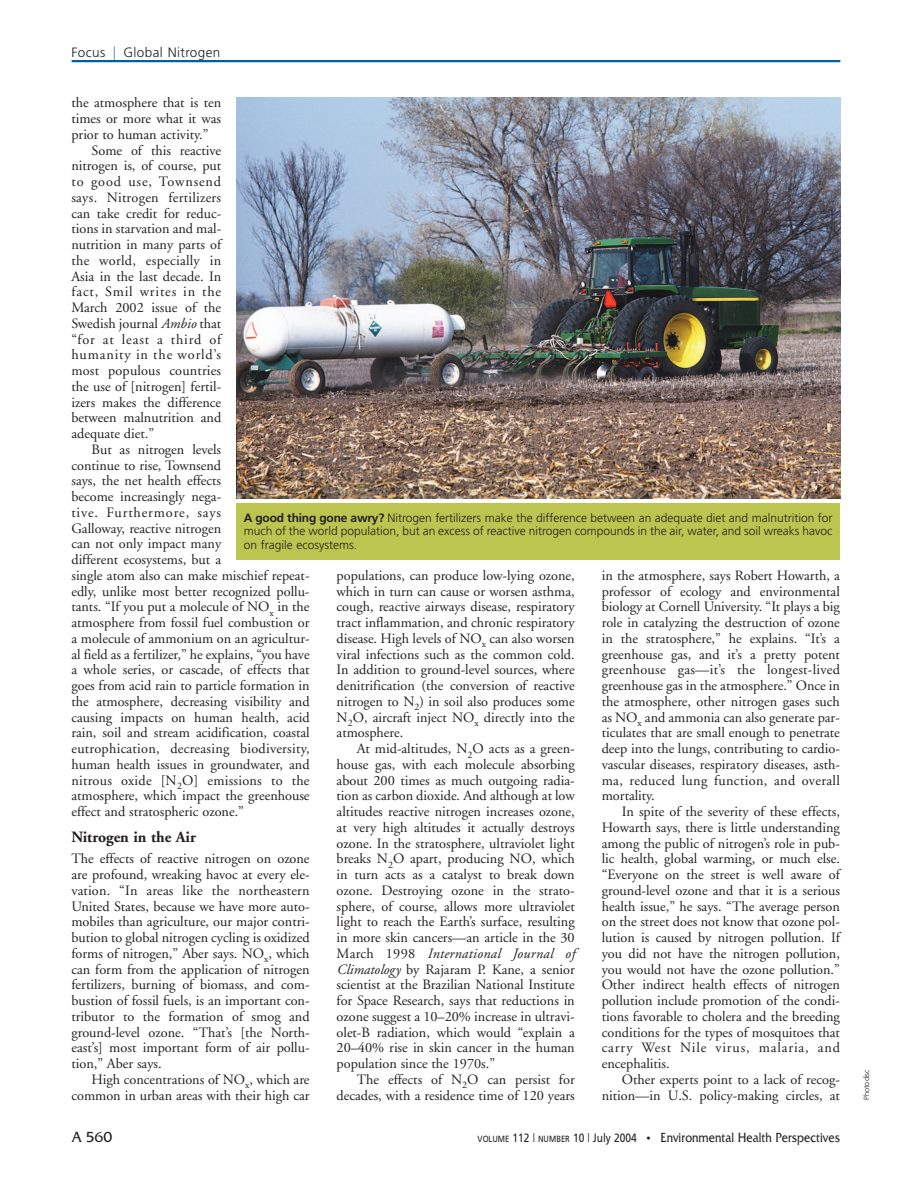
<style>
.page{position:relative;width:918px;height:1188px;background:#fff}
.page>*{position:absolute;margin:0;border:0;box-sizing:border-box;transform-origin:0 0}
.t1{font:700 15.75px "Adobe Garamond";color:#231f20}
.t2{font:15px "Friz Quadrata IT Cby BT";color:#231f20}
.t3{font:14.25px/15.8px "Adobe Garamond";color:#231f20;text-align:justify}
.t4{font:14.25px "Adobe Garamond";letter-spacing:.02em;color:#231f20}
.t5{font:14.25px "Adobe Garamond";letter-spacing:.06em;color:#231f20}
.t6{font:13.5px "Friz Quadrata IT Cby BT";color:#231f20;scale:.85 1}
.t7{font:300 13.5px "Frutiger";letter-spacing:.03em;color:#231f20}
.t8{font:300 12px/13.5px "Frutiger";color:#231f20;text-align:justify}
.t9{font:300 7.5px "Frutiger";color:#231f20}
.s1{font-size:18px;color:#0061a2}
.s2{font-style:italic}
.s3{font-weight:700}
.s4{font-family:"Frutiger";font-size:9px}
.s5{font-family:"Frutiger";font-size:12px}
.s6{font-family:"Frutiger";font-weight:300;font-size:12px}
.s7{font-size:10.5px}
</style>
<div class="page">
<hr style="left:72px;top:60px;width:768px;height:2px;background:#0061a2">
<img style="left:236px;top:97px;width:604px;height:401px">
<div style="left:236px;top:504px;width:604px;height:56px;background:#bcc550"></div>
<p class="t7" style="left:72px;top:47px;width:150px">Focus <span class="s1">|</span> Global Nitrogen</p>
<p class="t3" style="left:71px;top:96px;width:151px">the atmosphere that is ten</p>
<p class="t3" style="left:71px;top:112px;width:151px">times or more what it was</p>
<p class="t3" style="left:71px;top:128px;width:139px">prior to human activity.”</p>
<p class="t3" style="left:92px;top:143px;width:131px">Some of this reactive</p>
<p class="t3" style="left:71px;top:159px;width:151px">nitrogen is, of course, put</p>
<p class="t5" style="left:71px;top:176px;width:151px">to good use, Townsend</p>
<p class="t4" style="left:71px;top:191px;width:151px">says. Nitrogen fertilizers</p>
<p class="t3" style="left:71px;top:206px;width:151px">can take credit for reduc-</p>
<p class="t3" style="left:71px;top:222px;width:151px">tions in starvation and mal-</p>
<p class="t3" style="left:71px;top:238px;width:151px">nutrition in many parts of</p>
<p class="t4" style="left:71px;top:254px;width:151px">the world, especially in</p>
<p class="t3" style="left:71px;top:269px;width:151px">Asia in the last decade. In</p>
<p class="t5" style="left:71px;top:286px;width:151px">fact, Smil writes in the</p>
<p class="t3" style="left:71px;top:301px;width:151px">March 2002 issue of the</p>
<p class="t3" style="left:71px;top:317px;width:151px">Swedish journal <span class="s2">Ambio</span> that</p>
<p class="t5" style="left:71px;top:333px;width:151px">“for at least a third of</p>
<p class="t5" style="left:71px;top:349px;width:151px">humanity in the world’s</p>
<p class="t3" style="left:71px;top:364px;width:151px">most populous countries</p>
<p class="t3" style="left:71px;top:380px;width:151px">the use of [nitrogen] fertil-</p>
<p class="t3" style="left:71px;top:395px;width:151px">izers makes the difference</p>
<p class="t3" style="left:71px;top:411px;width:151px">between malnutrition and</p>
<p class="t3" style="left:71px;top:427px;width:84px">adequate diet.”</p>
<p class="t3" style="left:92px;top:443px;width:131px">But as nitrogen levels</p>
<p class="t3" style="left:71px;top:458px;width:151px">continue to rise, Townsend</p>
<p class="t3" style="left:71px;top:474px;width:151px">says, the net health effects</p>
<p class="t3" style="left:71px;top:490px;width:151px">become increasingly nega-</p>
<p class="t5" style="left:71px;top:507px;width:151px">tive. Furthermore, says</p>
<p class="t3" style="left:71px;top:521px;width:151px">Galloway, reactive nitrogen</p>
<p class="t3" style="left:71px;top:537px;width:151px">can not only impact many</p>
<p class="t3" style="left:71px;top:553px;width:151px">different ecosystems, but a</p>
<p class="t3" style="left:71px;top:569px;width:240px">single atom also can make mischief repeat-</p>
<p class="t3" style="left:71px;top:584px;width:240px">edly, unlike most better recognized pollu-</p>
<p class="t3" style="left:71px;top:600px;width:240px">tants. “If you put a molecule of NO<sub>x</sub> in the</p>
<p class="t3" style="left:71px;top:616px;width:240px">atmosphere from fossil fuel combustion or</p>
<p class="t3" style="left:71px;top:632px;width:240px">a molecule of ammonium on an agricultur-</p>
<p class="t3" style="left:71px;top:647px;width:240px">al field as a fertilizer,” he explains, “you have</p>
<p class="t3" style="left:71px;top:663px;width:240px">a whole series, or cascade, of effects that</p>
<p class="t3" style="left:71px;top:679px;width:240px">goes from acid rain to particle formation in</p>
<p class="t3" style="left:71px;top:695px;width:240px">the atmosphere, decreasing visibility and</p>
<p class="t3" style="left:71px;top:710px;width:240px">causing impacts on human health, acid</p>
<p class="t3" style="left:71px;top:726px;width:240px">rain, soil and stream acidification, coastal</p>
<p class="t4" style="left:71px;top:743px;width:240px">eutrophication, decreasing biodiversity,</p>
<p class="t3" style="left:71px;top:758px;width:240px">human health issues in groundwater, and</p>
<p class="t4" style="left:71px;top:774px;width:240px">nitrous oxide [N<sub>2</sub>O] emissions to the</p>
<p class="t3" style="left:71px;top:789px;width:240px">atmosphere, which impact the greenhouse</p>
<p class="t3" style="left:71px;top:805px;width:174px">effect and stratospheric ozone.”</p>
<p class="t1" style="left:71px;top:831px;width:126px">Nitrogen in the Air</p>
<p class="t3" style="left:71px;top:852px;width:240px">The effects of reactive nitrogen on ozone are profound, wreaking havoc at every ele&shy;vation. “In areas like the northeastern United States, because we have more auto&shy;mobiles than agriculture, our major contri&shy;bution to global nitrogen cycling is oxidized forms of nitrogen,” Aber says. NO<sub>x</sub>, which can form from the application of nitrogen fertilizers, burning of biomass, and com&shy;bustion of fossil fuels, is an important con&shy;tributor to the formation of smog and ground-level ozone. “That’s [the North&shy;east’s] most important form of air pollu&shy;tion,” Aber says.</p>
<p class="t3" style="left:71px;top:1073px;width:240px;text-align:right">High concentrations of NO<sub>x</sub>, which are common in urban areas with their high car</p>
<p class="t8" style="left:244px;top:512px;width:590px"><span class="s3">A good thing gone awry?</span> Nitrogen fertilizers make the difference between an adequate diet and malnutrition for much of the world population, but an excess of reactive nitrogen compounds in the air, water, and soil wreaks havoc on fragile ecosystems.</p>
<p class="t3" style="left:337px;top:569px;width:240px">populations, can produce low-lying ozone, which in turn can cause or worsen asthma, cough, reactive airways disease, respiratory tract inflammation, and chronic respiratory disease. High levels of NO<sub>x</sub> can also worsen viral infections such as the common cold.<br>In addition to ground-level sources, where denitrification (the conversion of reactive nitrogen to N<sub>2</sub>) in soil also produces some N<sub>2</sub>O, aircraft inject NO<sub>x</sub> directly into the atmosphere.</p>
<p class="t3" style="left:337px;top:742px;width:240px;text-indent:20px">At mid-altitudes, N<sub>2</sub>O acts as a green&shy;house gas, with each molecule absorbing about 200 times as much outgoing radia&shy;tion as carbon dioxide. And although at low altitudes reactive nitrogen increases ozone, at very high altitudes it actually destroys ozone. In the stratosphere, ultraviolet light breaks N<sub>2</sub>O apart, producing NO, which in turn acts as a catalyst to break down ozone. Destroying ozone in the strato&shy;sphere, of course, allows more ultraviolet light to reach the Earth’s surface, resulting in more skin cancers—an article in the 30<br>March 1998 <span class="s2">International Journal of Climatology</span> by Rajaram P. Kane, a senior scientist at the Brazilian National Institute for Space Research, says that reductions in ozone suggest a 10–20% increase in ultravi&shy;olet-B radiation, which would “explain a 20–40% rise in skin cancer in the human population since the 1970s.”</p>
<p class="t3" style="left:337px;top:1073px;width:240px;text-align:right">The effects of N<sub>2</sub>O can persist for decades, with a residence time of 120 years</p>
<p class="t3" style="left:602px;top:569px;width:240px">in the atmosphere, says Robert Howarth, a professor of ecology and environmental biology at Cornell University. “It plays a big role in catalyzing the destruction of ozone in the stratosphere,” he explains. “It’s a greenhouse gas, and it’s a pretty potent greenhouse gas—it’s the longest-lived greenhouse gas in the atmosphere.” Once in the atmosphere, other nitrogen gases such as NO<sub>x</sub> and ammonia can also generate par&shy;ticulates that are small enough to penetrate deep into the lungs, contributing to cardio&shy;vascular diseases, respiratory diseases, asth&shy;ma, reduced lung function, and overall mortality.</p>
<p class="t3" style="left:602px;top:805px;width:240px;text-indent:20px">In spite of the severity of these effects, Howarth says, there is little understanding among the public of nitrogen’s role in pub&shy;lic health, global warming, or much else. “Everyone on the street is well aware of ground-level ozone and that it is a serious health issue,” he says. “The average person on the street does not know that ozone pol&shy;lution is caused by nitrogen pollution. If you did not have the nitrogen pollution, you would not have the ozone pollution.” Other indirect health effects of nitrogen pollution include promotion of the condi&shy;tions favorable to cholera and the breeding conditions for the types of mosquitoes that carry West Nile virus, malaria, and encephalitis.</p>
<p class="t3" style="left:602px;top:1073px;width:240px;text-align:right">Other experts point to a lack of recog&shy;nition—in U.S. policy-making circles, at</p>
<p class="t2" style="left:72px;top:1132px;width:42px">A 560</p>
<p class="t6" style="left:478px;top:1133px;width:428px"><span class="s4">VOLUME</span> <span class="s5">112</span> <span class="s6">|</span> <span class="s4">NUMBER</span> <span class="s5">10</span> <span class="s6">|</span> <span class="s5">July 2004</span> <span class="s7">•</span> Environmental Health Perspectives</p>
<p class="t9" style="left:863px;top:1100px;width:32px;rotate:-90deg">Photodisc</p>
</div>
